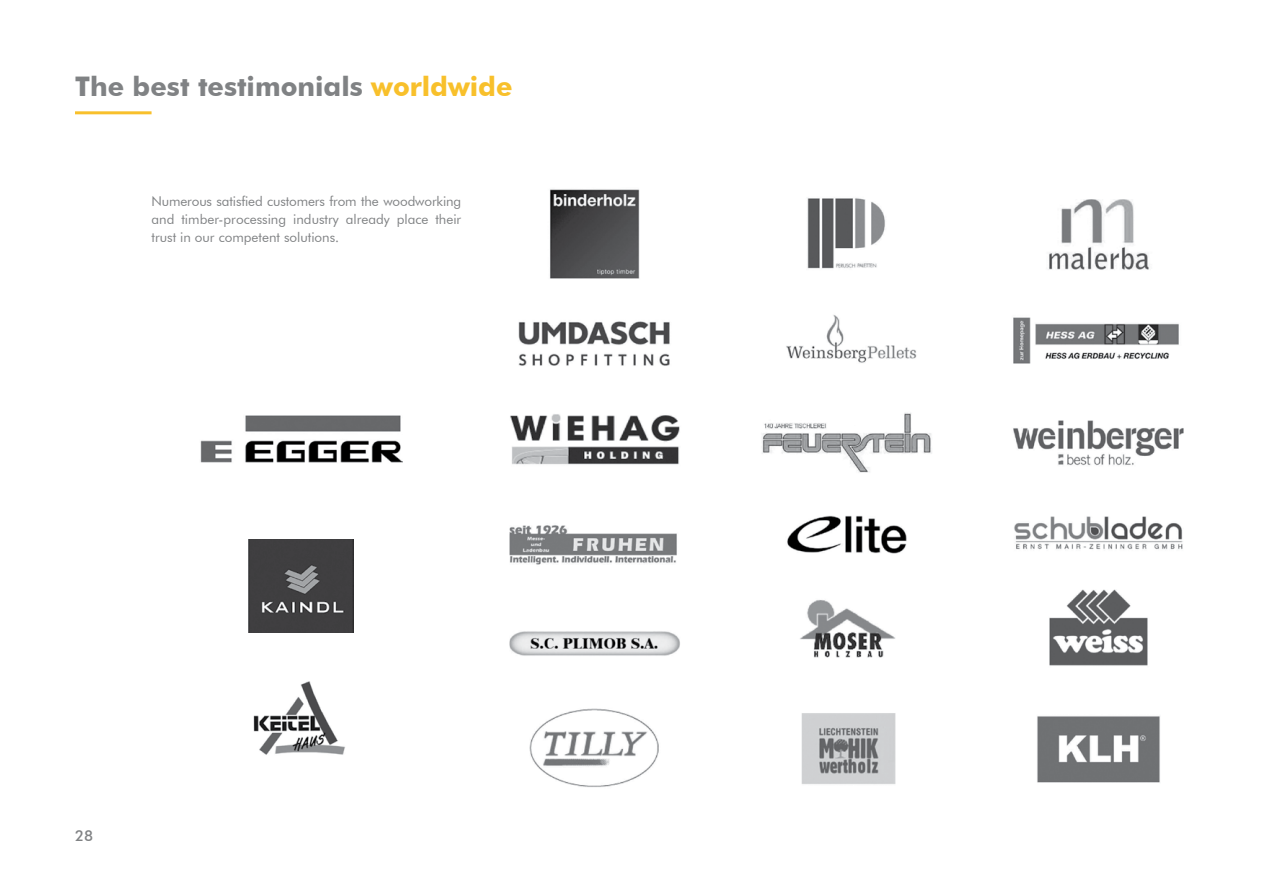
<style>
.page{position:relative;width:1263px;height:893px;background:#fff}
.page>*{position:absolute;margin:0;border:0;box-sizing:border-box;transform-origin:0 0}
.t1{font:700 27px "Futura BT";color:#808284}
.t2{font:500 15px "Futura BT";color:#808284}
.t3{font:13.5px/18px "Futura BT";color:#808284;text-align:justify}
.s1{color:#f8c02b}
</style>
<div class="page">
<hr style="left:75px;top:111px;width:77px;height:3px;background:#f8c02b">
<img style="left:509px;top:189px;width:674px;height:598px">
<img style="left:200px;top:415px;width:202px;height:48px">
<img style="left:248px;top:540px;width:106px;height:93px">
<img style="left:253px;top:681px;width:92px;height:74px">
<h1 class="t1" style="left:75px;top:70px;width:439px">The best testimonials <span class="s1">worldwide</span></h1>
<p class="t3" style="left:152px;top:192px;width:311px">Numerous satisfied customers from the woodworking and timber-processing industry already place their trust in our competent solutions.</p>
<p class="t2" style="left:75px;top:826px;width:20px">28</p>
</div>
